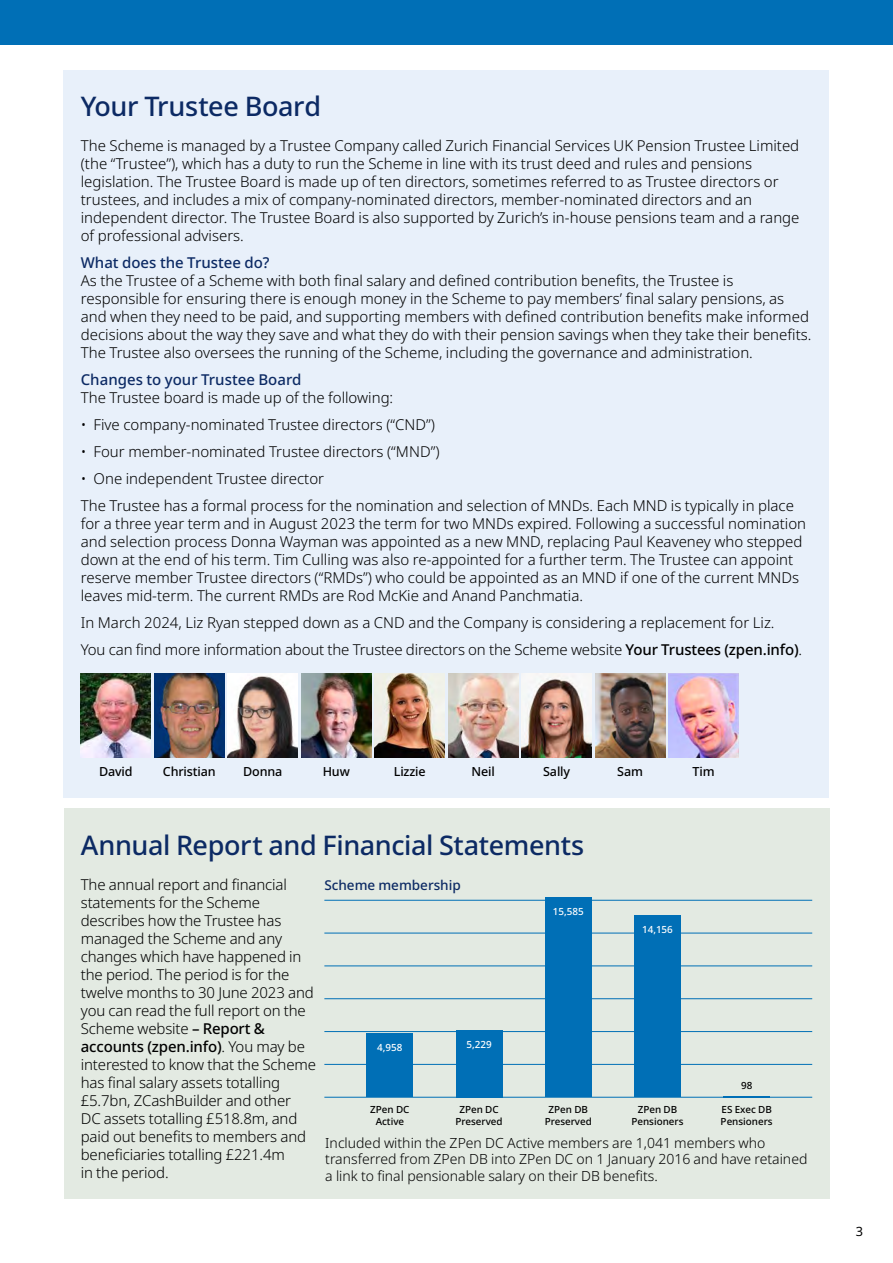
<style>
.page{position:relative;width:893px;height:1263px;background:#fff}
.page>*{position:absolute;margin:0;border:0;box-sizing:border-box;transform-origin:0 0}
.t1{font:500 27px "Noto Sans";letter-spacing:-.015em;color:#0c2a64}
.t2{font:300 15px/18px "Noto Sans";color:#000}
.t3{font:500 15px "Noto Sans";color:#0c2a64}
.t4{font:300 13.95px/16.8px "Noto Sans";color:#000}
.t5{font:500 13.5px "Noto Sans";color:#0c2a64}
.t6{font:12.75px "Noto Sans";color:#000}
.t7{font:500 12.6px "Noto Sans";letter-spacing:-.01em;color:#000}
.t8{font:500 9.9px/11.9px "Noto Sans";color:#000;text-align:center}
.t9{font:500 9.9px "Noto Sans";color:#fff}
.s1{font-weight:500}
</style>
<div class="page">
<div style="left:64px;top:70px;width:765px;height:728px;background:#e8f0fa"></div>
<div style="left:64px;top:809px;width:765px;height:390px;background:#e3eae2"></div>
<div style="left:366px;top:1033px;width:47px;height:64px;background:#006fb6"></div>
<div style="left:456px;top:1030px;width:47px;height:67px;background:#006fb6"></div>
<div style="left:545px;top:897px;width:47px;height:200px;background:#006fb6"></div>
<hr style="left:723px;top:1096px;width:47px;height:1px;background:#006fb6">
<hr style="left:324px;top:1064px;width:488px;height:1px;background:#006fb6">
<hr style="left:324px;top:1097px;width:488px;height:1px;background:#006fb6">
<hr style="left:324px;top:1031px;width:488px;height:1px;background:#006fb6">
<hr style="left:324px;top:998px;width:488px;height:1px;background:#006fb6">
<hr style="left:324px;top:933px;width:488px;height:1px;background:#006fb6">
<hr style="left:324px;top:900px;width:488px;height:1px;background:#006fb6">
<hr style="left:324px;top:966px;width:488px;height:1px;background:#006fb6">
<div style="left:634px;top:916px;width:47px;height:181px;background:#006fb6"></div>
<div style="left:0;top:0;width:893px;height:45px;background:#006fb6"></div>
<img style="left:81px;top:674px;width:70px;height:83px">
<img style="left:154px;top:674px;width:70px;height:83px">
<img style="left:448px;top:674px;width:70px;height:83px">
<img style="left:669px;top:674px;width:69px;height:83px">
<img style="left:228px;top:674px;width:70px;height:83px">
<img style="left:595px;top:674px;width:70px;height:83px">
<img style="left:375px;top:674px;width:70px;height:83px">
<img style="left:301px;top:674px;width:70px;height:83px">
<img style="left:522px;top:674px;width:70px;height:83px">
<h1 class="t1" style="left:81px;top:87px;width:242px">Your Trustee Board</h1>
<p class="t2" style="left:81px;top:137px;width:720px">The Scheme is managed by a Trustee Company called Zurich Financial Services UK Pension Trustee Limited (the “Trustee”), which has a duty to run the Scheme in line with its trust deed and rules and pensions legislation. The Trustee Board is made up of ten directors, sometimes referred to as Trustee directors or trustees, and includes a mix of company-nominated directors, member-nominated directors and an independent director. The Trustee Board is also supported by Zurich’s in-house pensions team and a range of professional advisers.</p>
<p class="t3" style="left:81px;top:252px;width:190px">What does the Trustee do?</p>
<p class="t2" style="left:81px;top:272px;width:732px">As the Trustee of a Scheme with both final salary and defined contribution benefits, the Trustee is responsible for ensuring there is enough money in the Scheme to pay members’ final salary pensions, as and when they need to be paid, and supporting members with defined contribution benefits make informed decisions about the way they save and what they do with their pension savings when they take their benefits.<br>The Trustee also oversees the running of the Scheme, including the governance and administration.</p>
<p class="t3" style="left:81px;top:369px;width:222px">Changes to your Trustee Board</p>
<p class="t2" style="left:81px;top:389px;width:314px">The Trustee board is made up of the following:</p>
<p class="t2" style="left:81px;top:416px;width:356px">• Five company-nominated Trustee directors (“CND”)</p>
<p class="t2" style="left:81px;top:443px;width:360px">• Four member-nominated Trustee directors (“MND”)</p>
<p class="t2" style="left:81px;top:465px;width:715px;line-height:27px">• One independent Trustee director<br>The Trustee has a formal process for the nomination and selection of MNDs. Each MND is typically in place</p>
<p class="t2" style="left:81px;top:515px;width:727px">for a three year term and in August 2023 the term for two MNDs expired. Following a successful nomination and selection process Donna Wayman was appointed as a new MND, replacing Paul Keaveney who stepped down at the end of his term. Tim Culling was also re-appointed for a further term. The Trustee can appoint reserve member Trustee directors (“RMDs”) who could be appointed as an MND if one of the current MNDs leaves mid-term. The current RMDs are Rod McKie and Anand Panchmatia.</p>
<p class="t2" style="left:81px;top:609px;width:723px;line-height:27px">In March 2024, Liz Ryan stepped down as a CND and the Company is considering a replacement for Liz.<br>You can find more information about the Trustee directors on the Scheme website <span class="s1">Your Trustees (zpen.info)</span>.</p>
<p class="t7" style="left:99px;top:762px;width:35px">David</p>
<p class="t7" style="left:163px;top:762px;width:54px">Christian</p>
<p class="t7" style="left:243px;top:762px;width:41px">Donna</p>
<p class="t7" style="left:323px;top:762px;width:29px">Huw</p>
<p class="t7" style="left:394px;top:762px;width:34px">Lizzie</p>
<p class="t7" style="left:472px;top:762px;width:25px">Neil</p>
<p class="t7" style="left:543px;top:762px;width:29px">Sally</p>
<p class="t7" style="left:617px;top:762px;width:27px">Sam</p>
<p class="t7" style="left:693px;top:762px;width:24px">Tim</p>
<h1 class="t1" style="left:81px;top:826px;width:505px">Annual Report and Financial Statements</h1>
<p class="t2" style="left:81px;top:875px;width:237px">The annual report and financial statements for the Scheme describes how the Trustee has managed the Scheme and any changes which have happened in the period. The period is for the twelve months to 30 June 2023 and you can read the full report on the<br>Scheme website <span class="s1">– Report &amp; accounts (zpen.info)</span>. You may be interested to know that the Scheme has final salary assets totalling £5.7bn, ZCashBuilder and other<br>DC assets totalling £518.8m, and paid out benefits to members and beneficiaries totalling £221.4m<br>in the period.</p>
<p class="t5" style="left:324px;top:875px;width:138px">Scheme membership</p>
<p class="t9" style="left:553px;top:904px;width:32px">15,585</p>
<p class="t9" style="left:642px;top:923px;width:32px">14,156</p>
<p class="t9" style="left:466px;top:1037px;width:27px">5,229</p>
<p class="t9" style="left:377px;top:1041px;width:27px">4,958</p>
<p class="t8" style="left:741px;top:1080px;width:13px">98</p>
<p class="t8" style="left:370px;top:1104px;width:41px">ZPen DC<br>Active</p>
<p class="t8" style="left:456px;top:1104px;width:49px">ZPen DC<br>Preserved</p>
<p class="t8" style="left:721px;top:1104px;width:54px;text-align:left">ES Exec DB<br>Pensioners</p>
<p class="t8" style="left:545px;top:1104px;width:49px">ZPen DB<br>Preserved</p>
<p class="t8" style="left:631px;top:1104px;width:54px">ZPen DB<br>Pensioners</p>
<p class="t4" style="left:325px;top:1134px;width:484px">Included within the ZPen DC Active members are 1,041 members who transferred from ZPen DB into ZPen DC on 1 January 2016 and have retained a link to final pensionable salary on their DB benefits.</p>
<p class="t6" style="left:856px;top:1222px;width:9px">3</p>
</div>
